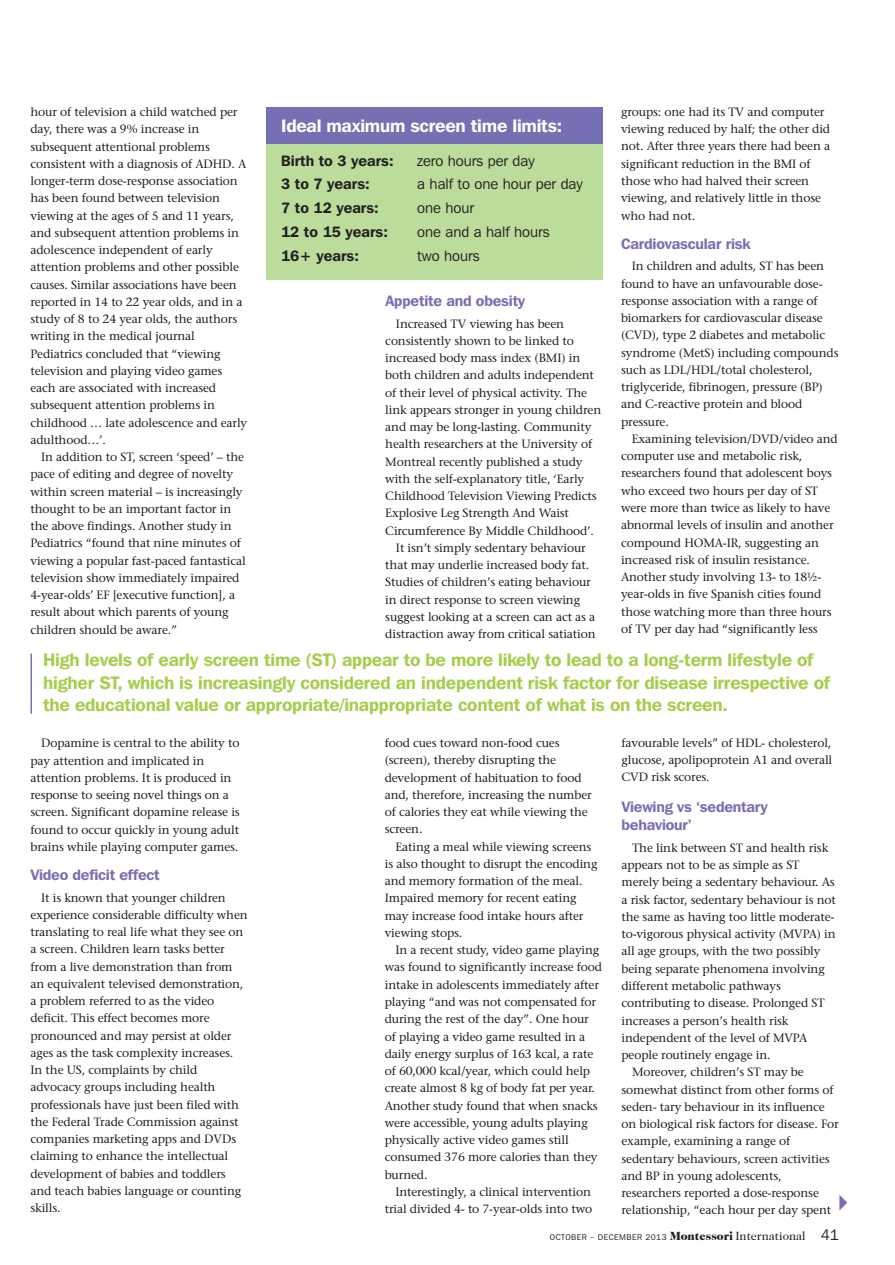
<style>
.page{position:relative;width:895px;height:1265px;background:#fff}
.page>*{position:absolute;margin:0;border:0;box-sizing:border-box;transform-origin:0 0}
.t1{font:600 18px/22.5px "Franklin Gothic IT Cby BT";letter-spacing:-.015em;color:#a4ce4c}
.t2{font:600 18px "Franklin Gothic IT Cby BT";letter-spacing:-.01em;color:#fff}
.t3{font:600 15px/18px "Franklin Gothic IT Cby BT";letter-spacing:-.015em;color:#756fb3}
.t4{font:15px "Franklin Gothic IT Cby BT";color:#231f20}
.t5{font:600 15px "Franklin Gothic IT Cby BT";color:#231f20}
.t6{font:12px/17.2px "Stone Serif";letter-spacing:-.01em;color:#231f20}
.t7{font:8.25px "Franklin Gothic IT Cby BT";letter-spacing:.06em;color:#231f20}
.s1{font-family:"Caslon Two Twenty Four";font-weight:900;font-size:12px}
.s2{font-family:"Caslon Two Twenty Four";font-size:12px}
.s3{font-size:15px}
</style>
<div class="page">
<div style="left:267px;top:107px;width:335px;height:173px;background:#bcdc9b"></div>
<div style="left:267px;top:107px;width:335px;height:36px;background:#756fb3"></div>
<hr style="left:30px;top:653px;width:2px;height:60px;background:#756fb3">
<p class="t6" style="left:30px;top:104px;width:218px">hour of television a child watched per day, there was a 9% increase in subsequent attentional problems consistent with a diagnosis of ADHD. A longer-term dose-response association has been found between television viewing at the ages of 5 and 11 years, and subsequent attention problems in adolescence independent of early attention problems and other possible causes. Similar associations have been reported in 14 to 22 year olds, and in a study of 8 to 24 year olds, the authors writing in the medical journal Pediatrics concluded that “viewing television and playing video games each are associated with increased subsequent attention problems in childhood … late adolescence and early adulthood…’.</p>
<p class="t6" style="left:30px;top:449px;width:217px;text-indent:11px">In addition to ST, screen ‘speed’ – the pace of editing and degree of novelty within screen material – is increasingly thought to be an important factor in the above findings. Another study in Pediatrics “found that nine minutes of viewing a popular fast-paced fantastical television show immediately impaired 4-year-olds’ EF [executive function], a result about which parents of young children should be aware.”</p>
<h1 class="t2" style="left:281px;top:120px;width:282px">Ideal maximum screen time limits:</h1>
<p class="t5" style="left:281px;top:155px;width:114px">Birth to 3 years:</p>
<p class="t4" style="left:417px;top:155px;width:119px">zero hours per day</p>
<p class="t5" style="left:281px;top:179px;width:90px">3 to 7 years:</p>
<p class="t4" style="left:417px;top:179px;width:167px">a half to one hour per day</p>
<p class="t5" style="left:281px;top:203px;width:99px">7 to 12 years:</p>
<p class="t4" style="left:417px;top:203px;width:58px">one hour</p>
<p class="t5" style="left:281px;top:226px;width:108px">12 to 15 years:</p>
<p class="t4" style="left:417px;top:226px;width:134px">one and a half hours</p>
<p class="t5" style="left:281px;top:250px;width:79px">16+ years:</p>
<p class="t4" style="left:417px;top:250px;width:64px">two hours</p>
<p class="t3" style="left:385px;top:293px;width:141px">Appetite and obesity</p>
<p class="t6" style="left:396px;top:316px;width:170px">Increased TV viewing has been</p>
<p class="t6" style="left:385px;top:333px;width:190px">consistently shown to be linked to</p>
<p class="t6" style="left:385px;top:350px;width:196px">increased body mass index (BMI) in</p>
<p class="t6" style="left:385px;top:368px;width:210px">both children and adults independent</p>
<p class="t6" style="left:385px;top:385px;width:203px">of their level of physical activity. The</p>
<p class="t6" style="left:385px;top:402px;width:217px">link appears stronger in young children</p>
<p class="t6" style="left:385px;top:419px;width:207px">and may be long-lasting. Community</p>
<p class="t6" style="left:385px;top:437px;width:208px">health researchers at the University of</p>
<p class="t6" style="left:385px;top:454px;width:199px">Montreal recently published a study</p>
<p class="t6" style="left:385px;top:471px;width:200px">with the self-explanatory title, ‘Early</p>
<p class="t6" style="left:385px;top:488px;width:213px">Childhood Television Viewing Predicts</p>
<p class="t6" style="left:385px;top:505px;width:185px">Explosive Leg Strength And Waist</p>
<p class="t6" style="left:385px;top:523px;width:210px">Circumference By Middle Childhood’.</p>
<p class="t6" style="left:396px;top:540px;width:191px">It isn’t simply sedentary behaviour</p>
<p class="t6" style="left:385px;top:557px;width:205px">that may underlie increased body fat.</p>
<p class="t6" style="left:385px;top:574px;width:207px">Studies of children’s eating behaviour</p>
<p class="t6" style="left:385px;top:592px;width:196px">in direct response to screen viewing</p>
<p class="t6" style="left:385px;top:609px;width:211px">suggest looking at a screen can act as a</p>
<p class="t6" style="left:385px;top:626px;width:212px">distraction away from critical satiation</p>
<p class="t6" style="left:621px;top:104px;width:210px">groups: one had its TV and computer viewing reduced by half; the other did not. After three years there had been a significant reduction in the BMI of those who had halved their screen viewing, and relatively little in those who had not.</p>
<p class="t3" style="left:621px;top:236px;width:131px">Cardiovascular risk</p>
<p class="t6" style="left:621px;top:259px;width:219px;text-indent:11px">In children and adults, ST has been found to have an unfavourable dose&shy;response association with a range of biomarkers for cardiovascular disease (CVD), type 2 diabetes and metabolic syndrome (MetS) including compounds such as LDL/HDL/total cholesterol, triglyceride, fibrinogen, pressure (BP) and C-reactive protein and blood pressure.</p>
<p class="t6" style="left:621px;top:431px;width:218px;text-indent:11px">Examining television/DVD/video and computer use and metabolic risk, researchers found that adolescent boys who exceed two hours per day of ST were more than twice as likely to have abnormal levels of insulin and another compound HOMA-IR, suggesting an increased risk of insulin resistance.<br>Another study involving 13- to 18½- year-olds in five Spanish cities found those watching more than three hours of TV per day had “significantly less</p>
<p class="t1" style="left:43px;top:650px;width:788px">High levels of early screen time (ST) appear to be more likely to lead to a long-term lifestyle of higher ST, which is increasingly considered an independent risk factor for disease irrespective of the educational value or appropriate/inappropriate content of what is on the screen.</p>
<p class="t6" style="left:30px;top:735px;width:211px;text-indent:11px">Dopamine is central to the ability to pay attention and implicated in attention problems. It is produced in response to seeing novel things on a screen. Significant dopamine release is found to occur quickly in young adult brains while playing computer games.</p>
<p class="t3" style="left:30px;top:867px;width:131px">Video deficit effect</p>
<p class="t6" style="left:30px;top:890px;width:219px;text-indent:11px">It is known that younger children experience considerable difficulty when translating to real life what they see on a screen. Children learn tasks better from a live demonstration than from an equivalent televised demonstration, a problem referred to as the video deficit. This effect becomes more pronounced and may persist at older ages as the task complexity increases.<br>In the US, complaints by child advocacy groups including health professionals have just been filed with the Federal Trade Commission against companies marketing apps and DVDs claiming to enhance the intellectual development of babies and toddlers and teach babies language or counting skills.</p>
<p class="t6" style="left:621px;top:735px;width:212px;text-align:justify">favourable levels” of HDL- cholesterol, glucose, apolipoprotein A1 and overall CVD risk scores.</p>
<p class="t3" style="left:621px;top:799px;width:148px">Viewing vs ‘sedentary behaviour’</p>
<p class="t6" style="left:632px;top:840px;width:198px">The link between ST and health risk</p>
<p class="t6" style="left:621px;top:857px;width:179px">appears not to be as simple as ST</p>
<p class="t6" style="left:621px;top:874px;width:215px">merely being a sedentary behaviour. As</p>
<p class="t6" style="left:621px;top:892px;width:216px">a risk factor, sedentary behaviour is not</p>
<p class="t6" style="left:621px;top:909px;width:214px">the same as having too little moderate-</p>
<p class="t6" style="left:621px;top:926px;width:216px">to-vigorous physical activity (MVPA) in</p>
<p class="t6" style="left:621px;top:943px;width:200px">all age groups, with the two possibly</p>
<p class="t6" style="left:621px;top:961px;width:205px">being separate phenomena involving</p>
<p class="t6" style="left:621px;top:978px;width:161px">different metabolic pathways</p>
<p class="t6" style="left:621px;top:995px;width:205px">contributing to disease. Prolonged ST</p>
<p class="t6" style="left:621px;top:1012px;width:169px">increases a person’s health risk</p>
<p class="t6" style="left:621px;top:1030px;width:187px">independent of the level of MVPA</p>
<p class="t6" style="left:621px;top:1047px;width:151px">people routinely engage in.</p>
<p class="t6" style="left:632px;top:1064px;width:173px">Moreover, children’s ST may be</p>
<p class="t6" style="left:621px;top:1081px;width:214px">somewhat distinct from other forms of</p>
<p class="t6" style="left:621px;top:1099px;width:205px">seden- tary behaviour in its influence</p>
<p class="t6" style="left:621px;top:1116px;width:219px">on biological risk factors for disease. For</p>
<p class="t6" style="left:621px;top:1133px;width:170px">example, examining a range of</p>
<p class="t6" style="left:621px;top:1150px;width:210px">sedentary behaviours, screen activities</p>
<p class="t6" style="left:621px;top:1168px;width:161px">and BP in young adolescents,</p>
<p class="t6" style="left:621px;top:1185px;width:199px">researchers reported a dose-response</p>
<p class="t6" style="left:621px;top:1202px;width:211px">relationship, “each hour per day spent</p>
<p class="t6" style="left:384px;top:735px;width:208px">food cues toward non-food cues (screen), thereby disrupting the development of habituation to food and, therefore, increasing the number of calories they eat while viewing the screen.</p>
<p class="t6" style="left:384px;top:839px;width:214px;text-indent:11px">Eating a meal while viewing screens is also thought to disrupt the encoding and memory formation of the meal.<br>Impaired memory for recent eating may increase food intake hours after viewing stops.</p>
<p class="t6" style="left:384px;top:942px;width:219px;text-indent:11px">In a recent study, video game playing was found to significantly increase food intake in adolescents immediately after playing “and was not compensated for during the rest of the day”. One hour of playing a video game resulted in a daily energy surplus of 163 kcal, a rate of 60,000 kcal/year, which could help create almost 8 kg of body fat per year.<br>Another study found that when snacks were accessible, young adults playing physically active video games still consumed 376 more calories than they burned.</p>
<p class="t6" style="left:384px;top:1184px;width:209px;text-align:right">Interestingly, a clinical intervention trial divided 4- to 7-year-olds into two</p>
<p class="t7" style="left:550px;top:1234px;width:290px">OCTOBER – DECEMBER 2013 <span class="s1">Montessori</span> <span class="s2">International</span> <span class="s3">41</span></p>
</div>
